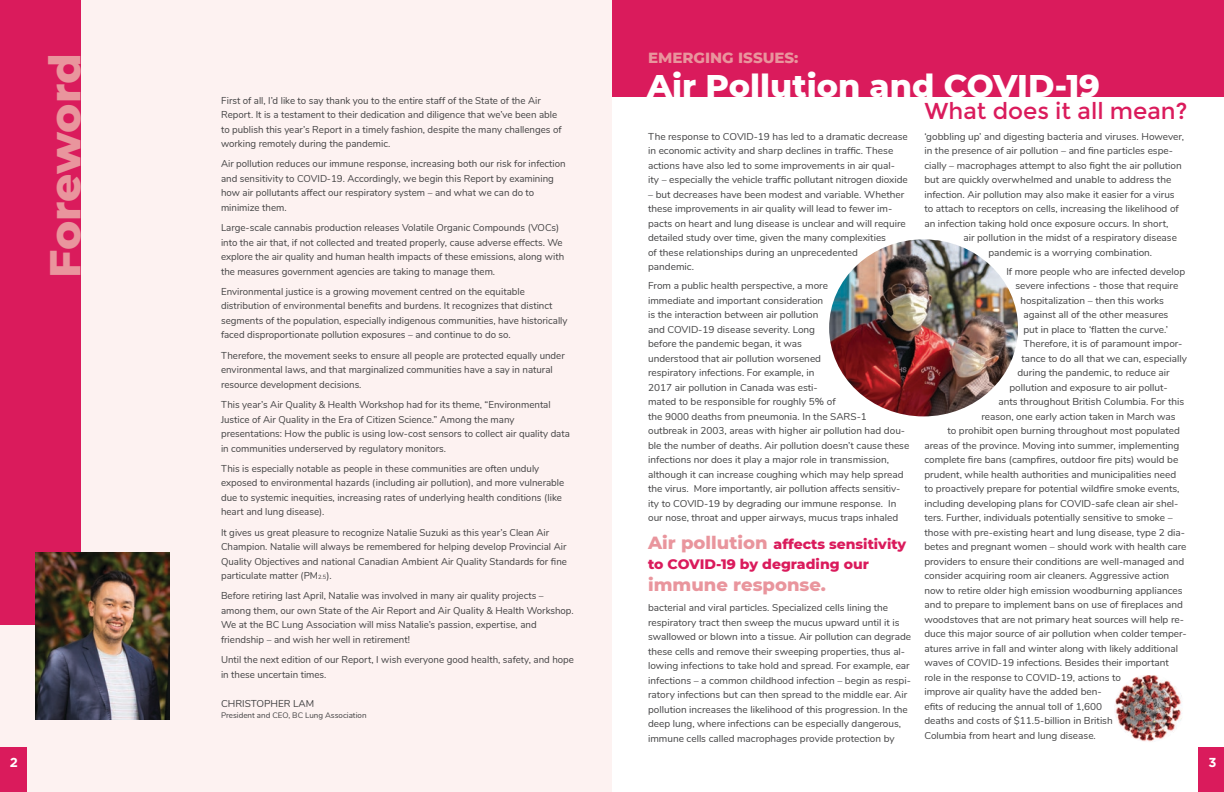
<style>
.page{position:relative;width:1224px;height:792px;background:#fff}
.page>*{position:absolute;margin:0;border:0;box-sizing:border-box;transform-origin:0 0}
.t1{font:800 44px "Montserrat";letter-spacing:-.005em;color:#e9959d}
.t2{font:800 32px "Montserrat";color:#fff}
.t3{font:23px "Montserrat";color:#da1b5c}
.t4{font:800 18px "Montserrat";color:#e9959d}
.t5{font:800 15px "Montserrat";color:#e9959d}
.t6{font:800 14px/20px "Montserrat";color:#da1b5c}
.t7{font:700 13px "Gotham";color:#fff}
.t8{font:10px/14.5px "Nunito";color:#414142}
.t9{font:8px "Nunito";color:#414142}
.s1{font-size:6px}
.s2{font-size:18px;color:#e9959d}
</style>
<div class="page">
<div style="left:0;top:0;width:612px;height:792px;background:#fdf2f1"></div>
<div style="left:612px;top:0;width:612px;height:96px;background:#da1b5c"></div>
<div style="left:0;top:0;width:80px;height:625px;background:#da1b5c"></div>
<div style="left:0;top:747px;width:26px;height:45px;background:#da1b5c"></div>
<div style="left:1199px;top:747px;width:25px;height:45px;background:#da1b5c"></div>
<img style="left:35px;top:553px;width:135px;height:167px">
<img style="left:829px;top:239px;width:189px;height:177px">
<img style="left:1115px;top:675px;width:67px;height:67px">
<h1 class="t1" style="left:33px;top:278px;width:226px;rotate:-90deg">Foreword</h1>
<h3 class="t7" style="left:10px;top:754px;width:10px">2</h3>
<p class="t8" style="left:221px;top:92px;width:342px">First of all, I’d like to say thank you to the entire staff of the State of the Air Report. It is a testament to their dedication and diligence that we’ve been able to publish this year’s Report in a timely fashion, despite the many challenges of working remotely during the pandemic.</p>
<p class="t8" style="left:221px;top:156px;width:346px">Air pollution reduces our immune response, increasing both our risk for infection and sensitivity to COVID-19. Accordingly, we begin this Report by examining how air pollutants affect our respiratory system – and what we can do to minimize them.</p>
<p class="t8" style="left:221px;top:220px;width:345px">Large-scale cannabis production releases Volatile Organic Compounds (VOCs) into the air that, if not collected and treated properly, cause adverse effects. We explore the air quality and human health impacts of these emissions, along with the measures government agencies are taking to manage them.</p>
<p class="t8" style="left:221px;top:284px;width:348px">Environmental justice is a growing movement centred on the equitable distribution of environmental benefits and burdens. It recognizes that distinct segments of the population, especially indigenous communities, have historically faced disproportionate pollution exposures – and continue to do so.</p>
<p class="t8" style="left:221px;top:347px;width:345px">Therefore, the movement seeks to ensure all people are protected equally under environmental laws, and that marginalized communities have a say in natural resource development decisions.</p>
<p class="t8" style="left:221px;top:397px;width:350px">This year’s Air Quality &amp; Health Workshop had for its theme, “Environmental Justice of Air Quality in the Era of Citizen Science.” Among the many presentations: How the public is using low-cost sensors to collect air quality data in communities underserved by regulatory monitors.</p>
<p class="t8" style="left:221px;top:460px;width:345px">This is especially notable as people in these communities are often unduly exposed to environmental hazards (including air pollution), and more vulnerable due to systemic inequities, increasing rates of underlying health conditions (like heart and lung disease).</p>
<p class="t8" style="left:221px;top:524px;width:347px">It gives us great pleasure to recognize Natalie Suzuki as this year’s Clean Air Champion. Natalie will always be remembered for helping develop Provincial Air Quality Objectives and national Canadian Ambient Air Quality Standards for fine particulate matter (PM<span class="s1">2.5</span>).</p>
<p class="t8" style="left:221px;top:588px;width:354px">Before retiring last April, Natalie was involved in many air quality projects – among them, our own State of the Air Report and Air Quality &amp; Health Workshop.<br>We at the BC Lung Association will miss Natalie’s passion, expertise, and friendship – and wish her well in retirement!</p>
<p class="t8" style="left:221px;top:652px;width:355px">Until the next edition of our Report, I wish everyone good health, safety, and hope in these uncertain times.</p>
<p class="t8" style="left:221px;top:696px;width:95px">CHRISTOPHER LAM</p>
<p class="t9" style="left:221px;top:709px;width:147px">President and CEO, BC Lung Association</p>
<h3 class="t5" style="left:648px;top:46px;width:152px">EMERGING ISSUES:</h3>
<h2 class="t2" style="left:647px;top:62px;width:455px">Air Pollution and COVID-19</h2>
<p class="t8" style="left:648px;top:128px;width:261px">The response to COVID-19 has led to a dramatic decrease in economic activity and sharp declines in traffic. These actions have also led to some improvements in air qual&shy;ity – especially the vehicle traffic pollutant nitrogen dioxide</p>
<p class="t8" style="left:648px;top:186px;width:259px">– but decreases have been modest and variable. Whether these improvements in air quality will lead to fewer im&shy;pacts on heart and lung disease is unclear and will require detailed study over time, given the many complexities<br>of these relationships during an unprecedented pandemic.</p>
<p class="t8" style="left:648px;top:278px;width:263px">From a public health perspective, a more<br>immediate and important consideration<br>is the interaction between air pollution<br>and COVID-19 disease severity. Long<br>before the pandemic began, it was<br>understood that air pollution worsened<br>respiratory infections. For example, in<br>2017 air pollution in Canada was esti-<br>mated to be responsible for roughly 5% of<br>the 9000 deaths from pneumonia. In the SARS-1<br>outbreak in 2003, areas with higher air pollution had dou&shy;ble the number of deaths. Air pollution doesn’t cause these infections nor does it play a major role in transmission, although it can increase coughing which may help spread the virus. More importantly, air pollution affects sensitiv&shy;ity to COVID-19 by degrading our immune response. In our nose, throat and upper airways, mucus traps inhaled</p>
<h3 class="t6" style="left:648px;top:533px;width:260px"><span class="s2">Air pollution</span> affects sensitivity to COVID-19 by degrading our</h3>
<h3 class="t4" style="left:648px;top:571px;width:179px">immune response.</h3>
<p class="t8" style="left:648px;top:600px;width:264px">bacterial and viral particles. Specialized cells lining the respiratory tract then sweep the mucus upward until it is swallowed or blown into a tissue. Air pollution can degrade these cells and remove their sweeping properties, thus al&shy;lowing infections to take hold and spread. For example, ear infections – a common childhood infection – begin as respi&shy;ratory infections but can then spread to the middle ear. Air pollution increases the likelihood of this progression. In the deep lung, where infections can be especially dangerous, immune cells called macrophages provide protection by</p>
<h3 class="t3" style="left:924px;top:98px;width:265px">What does it all mean?</h3>
<p class="t8" style="left:924px;top:128px;width:261px">‘gobbling up’ and digesting bacteria and viruses. However, in the presence of air pollution – and fine particles espe&shy;cially – macrophages attempt to also fight the air pollution but are quickly overwhelmed and unable to address the infection. Air pollution may also make it easier for a virus to attach to receptors on cells, increasing the likelihood of an infection taking hold once exposure occurs. In short,</p>
<p class="t8" style="left:963px;top:230px;width:215px;text-align:center">air pollution in the midst of a respiratory disease pandemic is a worrying combination.</p>
<p class="t8" style="left:1006px;top:263px;width:180px">If more people who are infected develop</p>
<p class="t8" style="left:1015px;top:278px;width:164px">severe infections - those that require</p>
<p class="t8" style="left:1020px;top:292px;width:145px">hospitalization – then this works</p>
<p class="t8" style="left:1023px;top:307px;width:147px">against all of the other measures</p>
<p class="t8" style="left:1023px;top:321px;width:146px">put in place to ‘flatten the curve.’</p>
<p class="t8" style="left:1023px;top:336px;width:161px">Therefore, it is of paramount impor-</p>
<p class="t8" style="left:1021px;top:350px;width:167px">tance to do all that we can, especially</p>
<p class="t8" style="left:1017px;top:365px;width:154px">during the pandemic, to reduce air</p>
<p class="t8" style="left:1009px;top:379px;width:160px">pollution and exposure to air pollut-</p>
<p class="t8" style="left:998px;top:394px;width:187px">ants throughout British Columbia. For this</p>
<p class="t8" style="left:981px;top:408px;width:196px">reason, one early action taken in March was</p>
<p class="t8" style="left:947px;top:423px;width:234px">to prohibit open burning throughout most populated</p>
<p class="t8" style="left:924px;top:437px;width:256px">areas of the province. Moving into summer, implementing</p>
<p class="t8" style="left:924px;top:452px;width:255px">complete fire bans (campfires, outdoor fire pits) would be</p>
<p class="t8" style="left:924px;top:466px;width:253px">prudent, while health authorities and municipalities need</p>
<p class="t8" style="left:924px;top:481px;width:257px">to proactively prepare for potential wildfire smoke events,</p>
<p class="t8" style="left:924px;top:495px;width:256px">including developing plans for COVID-safe clean air shel-</p>
<p class="t8" style="left:924px;top:510px;width:250px">ters. Further, individuals potentially sensitive to smoke –</p>
<p class="t8" style="left:924px;top:524px;width:262px">those with pre-existing heart and lung disease, type 2 dia-</p>
<p class="t8" style="left:924px;top:539px;width:264px">betes and pregnant women – should work with health care</p>
<p class="t8" style="left:924px;top:553px;width:262px">providers to ensure their conditions are well-managed and</p>
<p class="t8" style="left:924px;top:568px;width:246px">consider acquiring room air cleaners. Aggressive action</p>
<p class="t8" style="left:924px;top:582px;width:260px">now to retire older high emission woodburning appliances</p>
<p class="t8" style="left:924px;top:597px;width:260px">and to prepare to implement bans on use of fireplaces and</p>
<p class="t8" style="left:924px;top:611px;width:261px">woodstoves that are not primary heat sources will help re-</p>
<p class="t8" style="left:924px;top:626px;width:264px">duce this major source of air pollution when colder temper-</p>
<p class="t8" style="left:924px;top:640px;width:255px">atures arrive in fall and winter along with likely additional</p>
<p class="t8" style="left:924px;top:655px;width:246px">waves of COVID-19 infections. Besides their important</p>
<p class="t8" style="left:924px;top:669px;width:198px">role in the response to COVID-19, actions to</p>
<p class="t8" style="left:924px;top:684px;width:179px">improve air quality have the added ben-</p>
<p class="t8" style="left:924px;top:698px;width:179px">efits of reducing the annual toll of 1,600</p>
<p class="t8" style="left:924px;top:713px;width:190px">deaths and costs of $11.5-billion in British</p>
<p class="t8" style="left:924px;top:727px;width:173px">Columbia from heart and lung disease.</p>
<h3 class="t7" style="left:1208px;top:754px;width:10px">3</h3>
</div>
